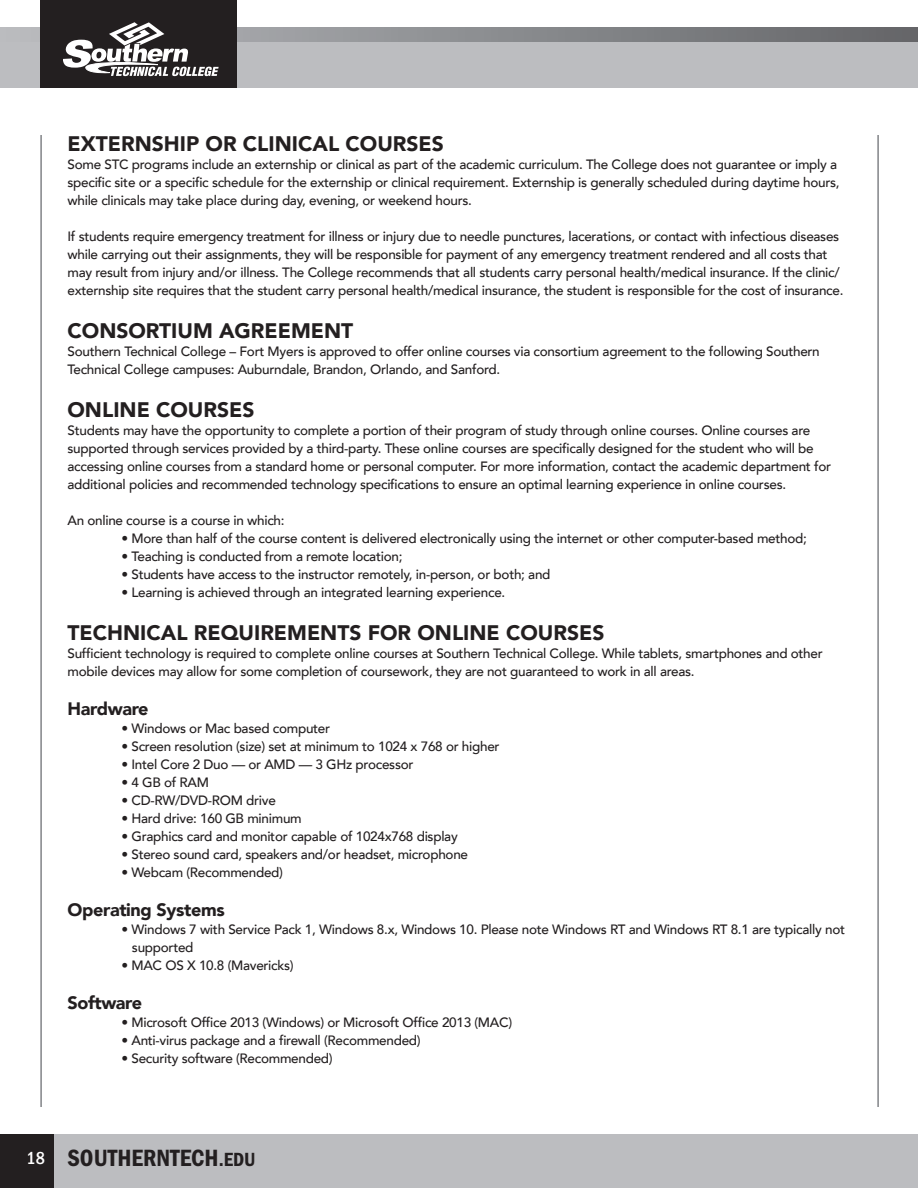
<style>
.page{position:relative;width:918px;height:1188px;background:#fff}
.page>*{position:absolute;margin:0;border:0;box-sizing:border-box;transform-origin:0 0}
.t1{font:600 condensed 24.45px "Franklin Gothic";color:#231f20}
.t2{font:900 21px "Avenir LT";color:#231f20}
.t3{font:900 18px "Avenir LT";letter-spacing:-.02em;color:#231f20}
.t4{font:500 13.5px/18px "Avenir LT";letter-spacing:-.02em;color:#231f20}
.s1{font-weight:500;font-size:18px;color:#fff}
.s2{font-size:19.8px}
</style>
<div class="page">
<div style="left:0;top:41px;width:918px;height:47px;background:#bcbdc0"></div>
<div style="left:0;top:1134px;width:54px;height:54px;background:#231f20"></div>
<div style="left:54px;top:1134px;width:864px;height:54px;background:#bcbdc0"></div>
<svg style="left:0;top:27px;width:918px;height:14px;background:#86888b"></svg>
<hr style="left:40px;top:135px;width:2px;height:972px;background:#939598">
<hr style="left:878px;top:135px;width:1px;height:972px;background:#939598">
<div style="left:40px;top:0;width:197px;height:87px;background:#231f20"></div>
<svg style="left:63px;top:22px;width:156px;height:54px"></svg>
<h2 class="t2" style="left:68px;top:131px;width:378px">EXTERNSHIP OR CLINICAL COURSES</h2>
<p class="t4" style="left:68px;top:156px;width:774px">Some STC programs include an externship or clinical as part of the academic curriculum. The College does not guarantee or imply a specific site or a specific schedule for the externship or clinical requirement. Externship is generally scheduled during daytime hours, while clinicals may take place during day, evening, or weekend hours.</p>
<p class="t4" style="left:68px;top:228px;width:777px">If students require emergency treatment for illness or injury due to needle punctures, lacerations, or contact with infectious diseases while carrying out their assignments, they will be responsible for payment of any emergency treatment rendered and all costs that may result from injury and/or illness. The College recommends that all students carry personal health/medical insurance. If the clinic/ externship site requires that the student carry personal health/medical insurance, the student is responsible for the cost of insurance.</p>
<h2 class="t2" style="left:68px;top:318px;width:287px">CONSORTIUM AGREEMENT</h2>
<p class="t4" style="left:68px;top:343px;width:754px">Southern Technical College – Fort Myers is approved to offer online courses via consortium agreement to the following Southern<br>Technical College campuses: Auburndale, Brandon, Orlando, and Sanford.</p>
<h2 class="t2" style="left:68px;top:397px;width:189px">ONLINE COURSES</h2>
<p class="t4" style="left:68px;top:422px;width:765px">Students may have the opportunity to complete a portion of their program of study through online courses. Online courses are supported through services provided by a third-party. These online courses are specifically designed for the student who will be accessing online courses from a standard home or personal computer. For more information, contact the academic department for additional policies and recommended technology specifications to ensure an optimal learning experience in online courses.</p>
<p class="t4" style="left:68px;top:512px;width:219px">An online course is a course in which:</p>
<p class="t4" style="left:122px;top:530px;width:687px">• More than half of the course content is delivered electronically using the internet or other computer-based method;</p>
<p class="t4" style="left:122px;top:548px;width:282px">• Teaching is conducted from a remote location;</p>
<p class="t4" style="left:122px;top:566px;width:430px">• Students have access to the instructor remotely, in-person, or both; and</p>
<p class="t4" style="left:122px;top:584px;width:385px">• Learning is achieved through an integrated learning experience.</p>
<h2 class="t2" style="left:68px;top:620px;width:538px">TECHNICAL REQUIREMENTS FOR ONLINE COURSES</h2>
<p class="t4" style="left:68px;top:645px;width:757px">Sufficient technology is required to complete online courses at Southern Technical College. While tablets, smartphones and other mobile devices may allow for some completion of coursework, they are not guaranteed to work in all areas.</p>
<h3 class="t3" style="left:68px;top:698px;width:83px">Hardware</h3>
<p class="t4" style="left:122px;top:720px;width:210px">• Windows or Mac based computer</p>
<p class="t4" style="left:122px;top:738px;width:380px">• Screen resolution (size) set at minimum to 1024 x 768 or higher</p>
<p class="t4" style="left:122px;top:756px;width:294px">• Intel Core 2 Duo — or AMD — 3 GHz processor</p>
<p class="t4" style="left:122px;top:774px;width:89px">• 4 GB of RAM</p>
<p class="t4" style="left:122px;top:792px;width:156px">• CD-RW/DVD-ROM drive</p>
<p class="t4" style="left:122px;top:810px;width:182px">• Hard drive: 160 GB minimum</p>
<p class="t4" style="left:122px;top:828px;width:338px">• Graphics card and monitor capable of 1024x768 display</p>
<p class="t4" style="left:122px;top:846px;width:348px">• Stereo sound card, speakers and/or headset, microphone</p>
<p class="t4" style="left:122px;top:864px;width:163px">• Webcam (Recommended)</p>
<h3 class="t3" style="left:68px;top:899px;width:159px">Operating Systems</h3>
<p class="t4" style="left:132px;top:921px;width:715px;text-indent:-10px">• Windows 7 with Service Pack 1, Windows 8.x, Windows 10. Please note Windows RT and Windows RT 8.1 are typically not supported</p>
<p class="t4" style="left:122px;top:957px;width:174px">• MAC OS X 10.8 (Mavericks)</p>
<h3 class="t3" style="left:68px;top:992px;width:76px">Software</h3>
<p class="t4" style="left:122px;top:1014px;width:392px">• Microsoft Office 2013 (Windows) or Microsoft Office 2013 (MAC)</p>
<p class="t4" style="left:122px;top:1032px;width:301px">• Anti-virus package and a firewall (Recommended)</p>
<p class="t4" style="left:122px;top:1050px;width:213px">• Security software (Recommended)</p>
<h1 class="t1" style="left:27px;top:1144px;width:231px"><span class="s1">18</span> SOUTHERNTECH<span class="s2">.EDU</span></h1>
</div>
